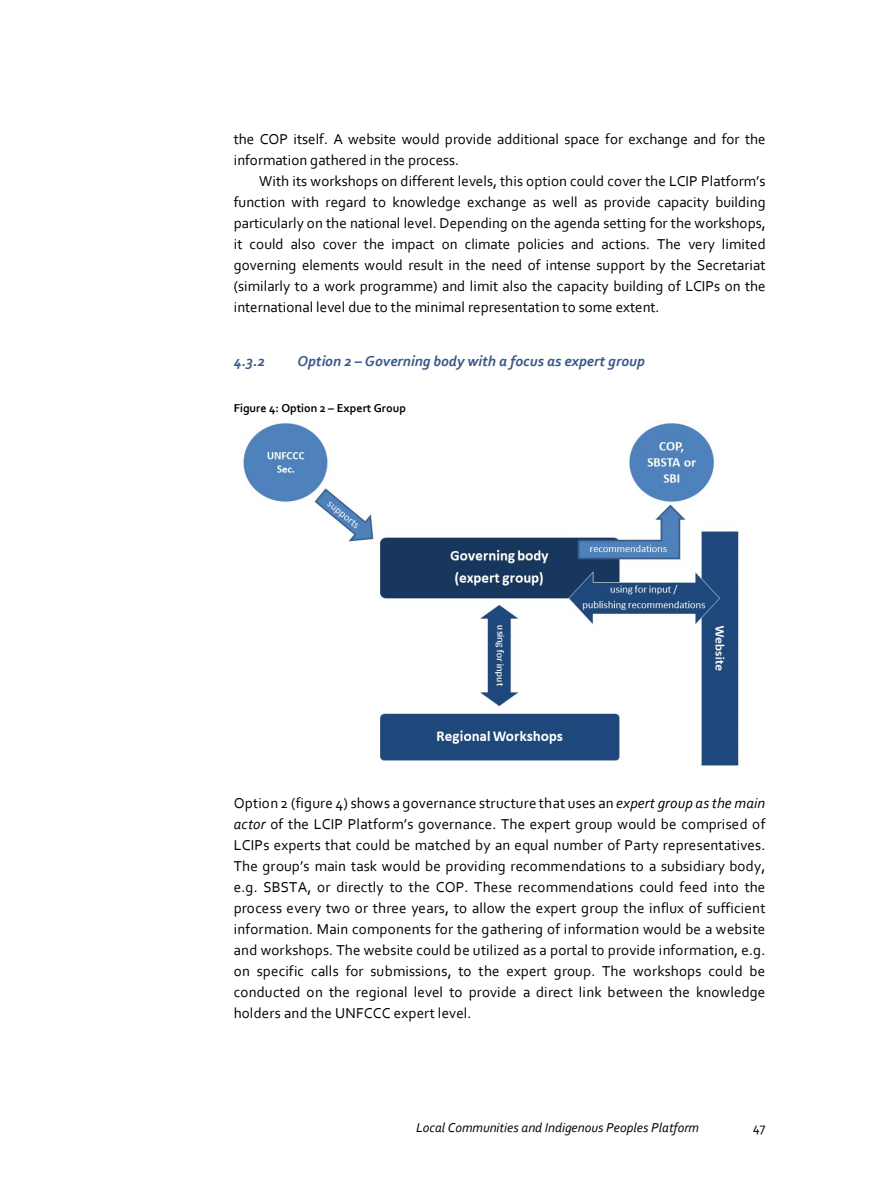
<style>
.page{position:relative;width:893px;height:1191px;background:#fff}
.page>*{position:absolute;margin:0;border:0;box-sizing:border-box;transform-origin:0 0}
.t1{font:15px/21px "Corbel";color:#000;text-align:justify}
.t2{font:italic 700 15px "Corbel";color:#385988}
.t3{font:italic 13.5px "Corbel";color:#000}
.t4{font:13.5px "Corbel";color:#000}
.t5{font:700 12px "Corbel";color:#000}
.s1{font-style:italic}
</style>
<div class="page">
<img style="left:243px;top:423px;width:496px;height:344px">
<p class="t1" style="left:234px;top:130px;width:533px">the COP itself. A website would provide additional space for exchange and for the information gathered in the process.</p>
<p class="t1" style="left:234px;top:172px;width:534px;text-indent:26px">With its workshops on different levels, this option could cover the LCIP Platform’s function with regard to knowledge exchange as well as provide capacity building particularly on the national level. Depending on the agenda setting for the workshops, it could also cover the impact on climate policies and actions. The very limited governing elements would result in the need of intense support by the Secretariat (similarly to a work programme) and limit also the capacity building of LCIPs on the international level due to the minimal representation to some extent.</p>
<h3 class="t2" style="left:234px;top:355px;width:33px">4.3.2</h3>
<h3 class="t2" style="left:298px;top:355px;width:349px">Option 2 – Governing body with a focus as expert group</h3>
<p class="t5" style="left:234px;top:402px;width:174px">Figure 4: Option 2 – Expert Group</p>
<p class="t1" style="left:234px;top:793px;width:533px">Option 2 (figure 4) shows a governance structure that uses an <span class="s1">expert group as the main actor</span> of the LCIP Platform’s governance. The expert group would be comprised of LCIPs experts that could be matched by an equal number of Party representatives.<br>The group’s main task would be providing recommendations to a subsidiary body, e.g. SBSTA, or directly to the COP. These recommendations could feed into the process every two or three years, to allow the expert group the influx of sufficient information. Main components for the gathering of information would be a website and workshops. The website could be utilized as a portal to provide information, e.g. on specific calls for submissions, to the expert group. The workshops could be conducted on the regional level to provide a direct link between the knowledge holders and the UNFCCC expert level.</p>
<p class="t3" style="left:416px;top:1122px;width:284px">Local Communities and Indigenous Peoples Platform</p>
<p class="t4" style="left:753px;top:1122px;width:14px">47</p>
</div>
